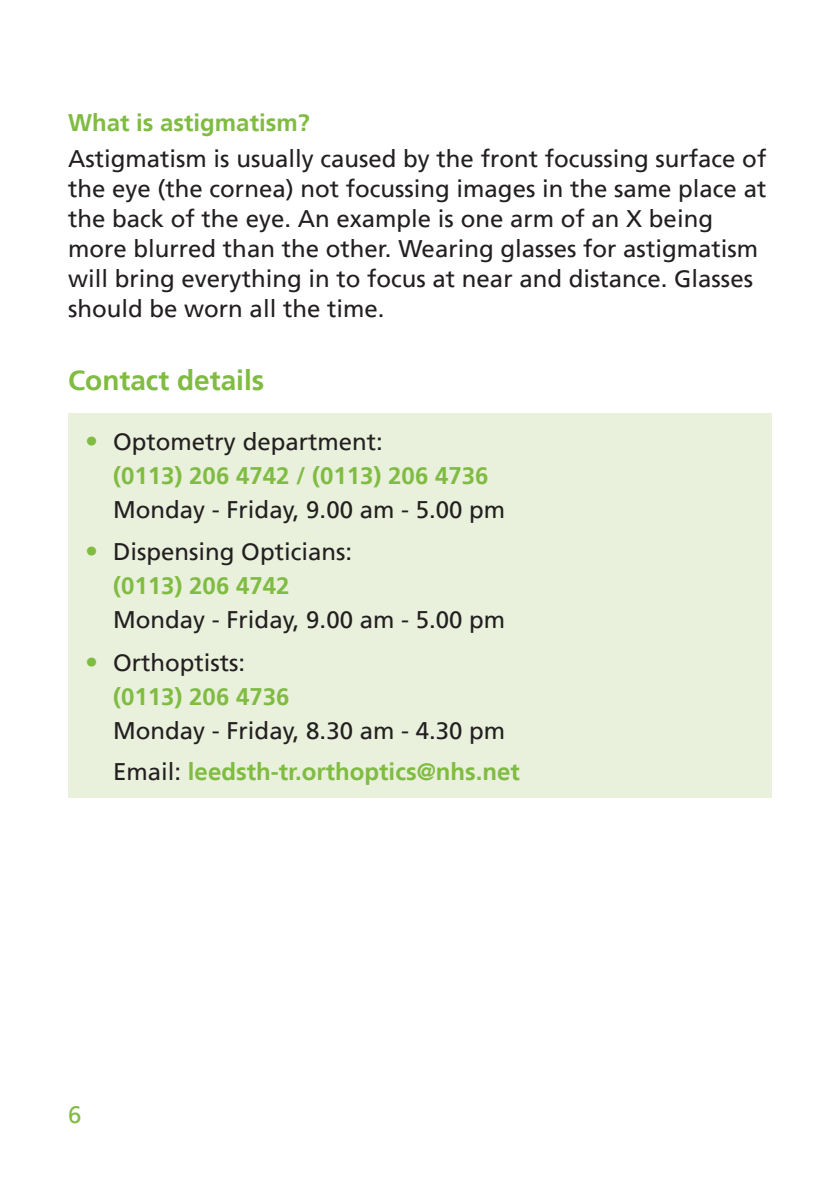
<style>
.page{position:relative;width:840px;height:1191px;background:#fff}
.page>*{position:absolute;margin:0;border:0;box-sizing:border-box;transform-origin:0 0}
.Main_Headings{font:700 28px "Frutiger LT";color:#80bb42}
.Body_Text{font:24px/30px "Frutiger LT";color:#231f20}
.Bullet_text{font:24px "Frutiger LT";color:#231f20}
.Bullet_text-2{font:700 24px "Frutiger LT";color:#80bb42}
.Body_Text-2{font:700 24px "Frutiger LT";color:#80bb42}
.Sub_Heading{font:700 24px "Frutiger LT";color:#80bb42}
.t1{font:24px "Frutiger LT";color:#80bb42}
.s1{font-size:26px;color:#80bb42}
.s2{font-weight:400;font-size:26px;color:#e9f1dd}
.s3{font-size:26px;color:#e9f1dd}
.s4{font-weight:400;color:#231f20}
</style>
<div class="page">
<div style="left:68px;top:413px;width:703px;height:384px;background:#e9f1dd"></div>
<p class="Sub_Heading" style="left:68px;top:109px;width:243px">What is astigmatism?</p>
<p class="Body_Text" style="left:68px;top:144px;width:699px">Astigmatism is usually caused by the front focussing surface of the eye (the cornea) not focussing images in the same place at the back of the eye. An example is one arm of an X being more blurred than the other. Wearing glasses for astigmatism will bring everything in to focus at near and distance. Glasses should be worn all the time.</p>
<p class="Main_Headings" style="left:68px;top:364px;width:198px">Contact details</p>
<p class="Bullet_text" style="left:85px;top:427px;width:299px"><span class="s1">•</span> Optometry department:</p>
<p class="Bullet_text-2" style="left:85px;top:461px;width:404px"><span class="s2">•</span> (0113) 206 4742 / (0113) 206 4736</p>
<p class="Bullet_text" style="left:85px;top:495px;width:421px"><span class="s3">•</span> Monday - Friday, 9.00 am - 5.00 pm</p>
<p class="Bullet_text" style="left:85px;top:538px;width:268px"><span class="s1">•</span> Dispensing Opticians:</p>
<p class="Bullet_text-2" style="left:85px;top:572px;width:206px"><span class="s2">•</span> (0113) 206 4742</p>
<p class="Bullet_text" style="left:85px;top:606px;width:421px"><span class="s3">•</span> Monday - Friday, 9.00 am - 5.00 pm</p>
<p class="Bullet_text" style="left:85px;top:648px;width:162px"><span class="s1">•</span> Orthoptists:</p>
<p class="Bullet_text-2" style="left:85px;top:682px;width:206px"><span class="s2">•</span> (0113) 206 4736</p>
<p class="Bullet_text" style="left:85px;top:716px;width:421px"><span class="s3">•</span> Monday - Friday, 8.30 am - 4.30 pm</p>
<p class="Body_Text-2" style="left:113px;top:758px;width:408px"><span class="s4">Email:</span> leedsth-tr.orthoptics@nhs.net</p>
<p class="t1" style="left:68px;top:1101px;width:15px">6</p>
</div>
